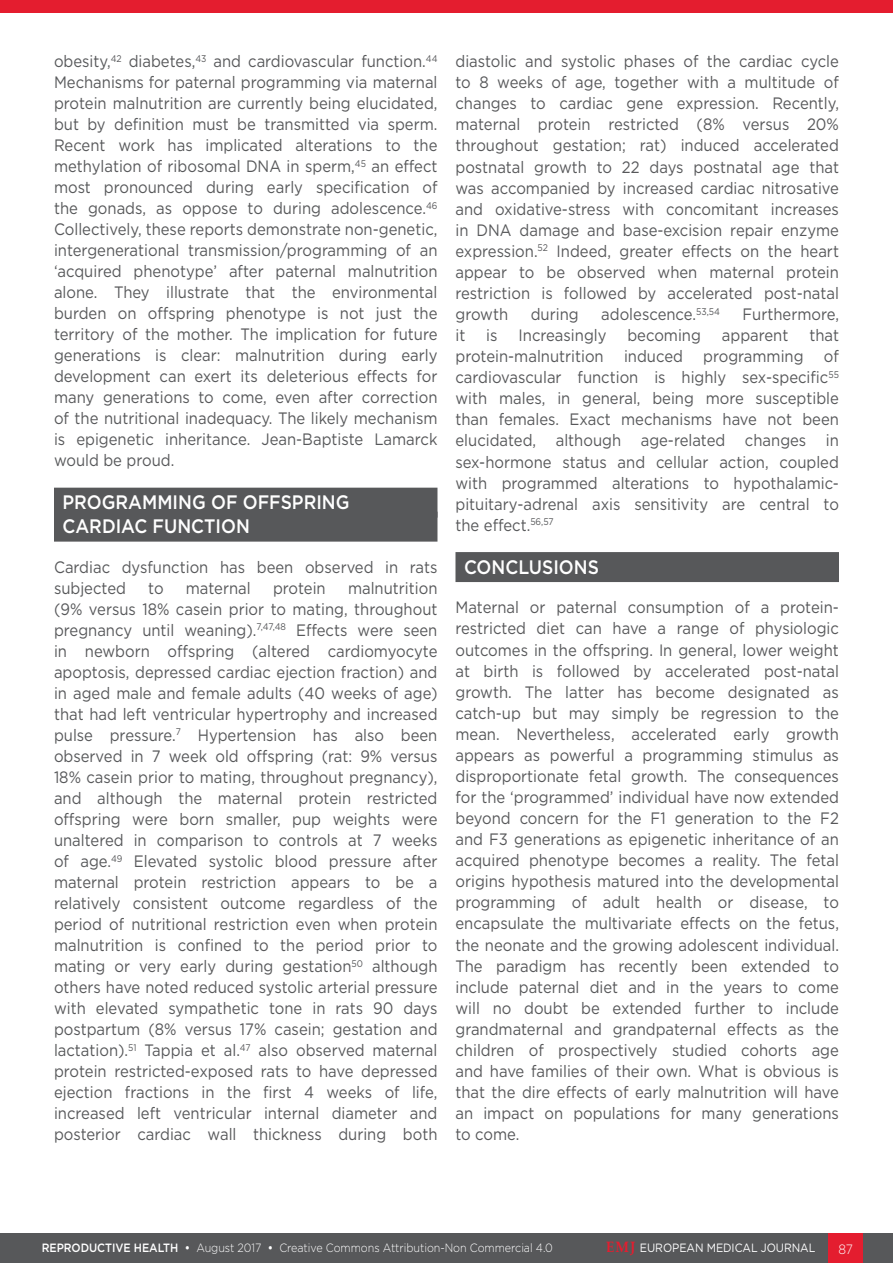
<style>
.page{position:relative;width:893px;height:1263px;background:#fff}
.page>*{position:absolute;margin:0;border:0;box-sizing:border-box;transform-origin:0 0}
._8__Heading_1{font:500 19.5px "Gotham";color:#fff;scale:.9 1}
._11__Main_text{font:16.5px/21px "Gotham";color:#57585a;text-align:justify;scale:.9 1}
.t1{font:300 13.5px "Gotham";color:#fff;scale:.9 1}
.t2{font:300 12px "Gotham";letter-spacing:-.005em;color:#fff;scale:.9 1}
.t3{font:12px "Gotham";letter-spacing:-.005em;color:#fff;scale:.9 1}
.s1{font-weight:500}
.s2{font-family:"Palatino Linotype";font-weight:700;font-size:15px;color:#e41d2f}
</style>
<div class="page">
<div style="left:0;top:1233px;width:893px;height:30px;background:#57585a"></div>
<div style="left:829px;top:1233px;width:34px;height:30px;background:#e41d2f"></div>
<div style="left:54px;top:488px;width:383px;height:30px;background:#57585a"></div>
<div style="left:54px;top:512px;width:383px;height:30px;background:#57585a"></div>
<div style="left:455px;top:552px;width:384px;height:30px;background:#57585a"></div>
<div style="left:0;top:0;width:893px;height:12px;background:#e41d2f"></div>
<p class="_11__Main_text" style="left:54px;top:51px;width:428px">obesity,<sup>42</sup> diabetes,<sup>43</sup> and cardiovascular function.<sup>44<br></sup>Mechanisms for paternal programming via maternal protein malnutrition are currently being elucidated, but by definition must be transmitted via sperm.<br>Recent work has implicated alterations to the methylation of ribosomal DNA in sperm,<sup>45</sup> an effect most pronounced during early specification of the gonads, as oppose to during adolescence.<sup>46<br></sup>Collectively, these reports demonstrate non-genetic, intergenerational transmission/programming of an ‘acquired phenotype’ after paternal malnutrition alone. They illustrate that the environmental burden on offspring phenotype is not just the territory of the mother. The implication for future generations is clear: malnutrition during early development can exert its deleterious effects for many generations to come, even after correction of the nutritional inadequacy. The likely mechanism is epigenetic inheritance. Jean-Baptiste Lamarck would be proud.</p>
<p class="_8__Heading_1" style="left:63px;top:489px;width:320px">PROGRAMMING OF OFFSPRING</p>
<p class="_8__Heading_1" style="left:63px;top:513px;width:210px">CARDIAC FUNCTION</p>
<p class="_11__Main_text" style="left:54px;top:556px;width:428px">Cardiac dysfunction has been observed in rats subjected</p>
<p class="_11__Main_text" style="left:54px;top:577px;width:428px;text-indent:294px">malnutrition (9% versus 18% casein prior to mating, throughout pregnancy until weaning).<sup>7,47,48</sup> Effects were seen in newborn offspring (altered cardiomyocyte apoptosis, depressed cardiac ejection fraction) and in aged male and female adults (40 weeks of age) that had left ventricular hypertrophy and increased pulse pressure.<sup>7</sup> Hypertension has also been observed in 7 week old offspring (rat: 9% versus 18% casein prior to mating, throughout pregnancy), and although the maternal protein restricted offspring were born smaller, pup weights were unaltered in comparison to controls at 7 weeks of age.<sup>49</sup> Elevated systolic blood pressure after maternal protein restriction appears to be a relatively consistent outcome regardless of the period of nutritional restriction even when protein malnutrition is confined to the period prior to mating or very early during gestation<sup>50</sup> although others have noted reduced systolic arterial pressure with elevated sympathetic tone in rats 90 days postpartum (8% versus 17% casein; gestation and lactation).<sup>51</sup> Tappia et al.<sup>47</sup> also observed maternal protein restricted-exposed rats to have depressed ejection fractions in the first 4 weeks of life, increased left ventricular internal diameter and posterior cardiac wall thickness during both</p>
<p class="_11__Main_text" style="left:148px;top:577px;width:19px">to</p>
<p class="_11__Main_text" style="left:186px;top:577px;width:74px">maternal</p>
<p class="_11__Main_text" style="left:273px;top:577px;width:60px">protein</p>
<p class="_11__Main_text" style="left:455px;top:51px;width:428px">diastolic and systolic phases of the cardiac cycle to 8 weeks of age, together with a multitude of changes to cardiac gene expression. Recently, maternal protein restricted (8% versus 20% throughout gestation; rat) induced accelerated postnatal growth to 22 days postnatal age that was accompanied by increased cardiac nitrosative and oxidative-stress with concomitant increases in DNA damage and base-excision repair enzyme expression.<sup>52</sup> Indeed, greater effects on the heart appear to be observed when maternal protein restriction is followed by accelerated post-natal growth</p>
<p class="_11__Main_text" style="left:531px;top:303px;width:55px">during</p>
<p class="_11__Main_text" style="left:601px;top:303px;width:133px">adolescence.<sup>53,54</sup></p>
<p class="_11__Main_text" style="left:742px;top:303px;width:109px">Furthermore,</p>
<p class="_11__Main_text" style="left:455px;top:324px;width:428px;text-indent:354px">that protein-malnutrition induced programming of cardiovascular function is highly sex-specific<sup>55 </sup>with males, in general, being more susceptible than females. Exact mechanisms have not been elucidated, although age-related changes in sex-hormone status and cellular action, coupled with programmed alterations to hypothalamic&shy;pituitary-adrenal axis sensitivity are central to the effect.<sup>56,57</sup></p>
<p class="_8__Heading_1" style="left:464px;top:554px;width:151px">CONCLUSIONS</p>
<p class="_11__Main_text" style="left:455px;top:597px;width:428px">Maternal or paternal consumption of a protein&shy;restricted diet can have a range of physiologic outcomes in the offspring. In general, lower weight at birth is followed by accelerated post-natal growth. The latter has become designated as catch-up but may simply be regression to the mean. Nevertheless, accelerated early growth appears as powerful a programming stimulus as disproportionate fetal growth. The consequences for the ‘programmed’ individual have now extended beyond concern for the F1 generation to the F2 and F3 generations as epigenetic inheritance of an acquired phenotype becomes a reality. The fetal origins hypothesis matured into the developmental programming of adult health or disease, to encapsulate the multivariate effects on the fetus, the neonate and the growing adolescent individual.<br>The paradigm has recently been extended to include paternal diet and in the years to come will no doubt be extended further to include grandmaternal and grandpaternal effects as the children of prospectively studied cohorts age and have families of their own. What is obvious is that the dire effects of early malnutrition will have an impact on populations for many generations to come.</p>
<p class="_11__Main_text" style="left:455px;top:324px;width:13px">it</p>
<p class="_11__Main_text" style="left:486px;top:324px;width:14px">is</p>
<p class="_11__Main_text" style="left:518px;top:324px;width:99px">Increasingly</p>
<p class="_11__Main_text" style="left:627px;top:324px;width:83px">becoming</p>
<p class="_11__Main_text" style="left:722px;top:324px;width:75px">apparent</p>
<p class="t2" style="left:42px;top:1240px;width:569px"><span class="s1">REPRODUCTIVE HEALTH •</span> August 2017 <span class="s1">•</span> Creative Commons Attribution-Non Commercial 4.0</p>
<p class="t3" style="left:606px;top:1240px;width:234px"><span class="s2">EMJ</span> EUROPEAN MEDICAL JOURNAL</p>
<p class="t1" style="left:838px;top:1240px;width:18px">87</p>
</div>
